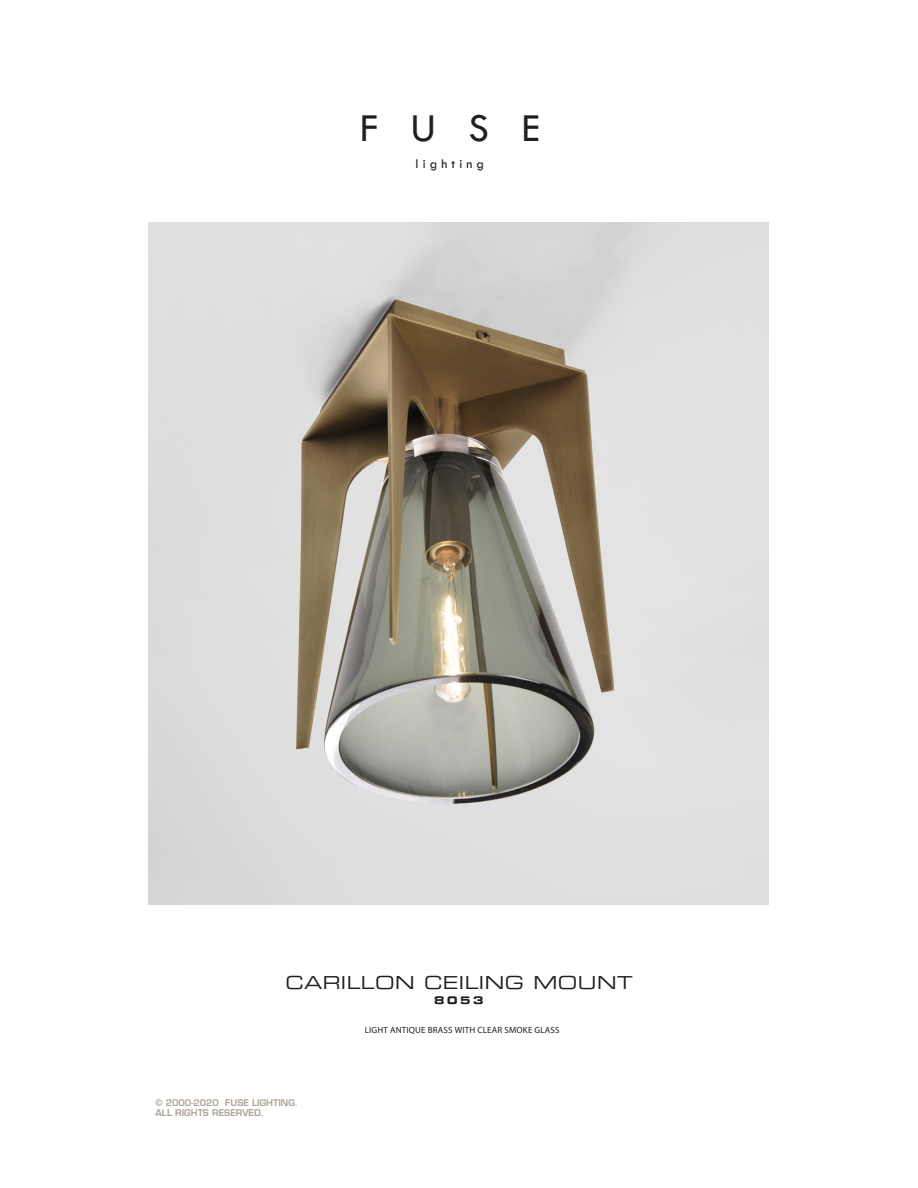
<style>
.page{position:relative;width:918px;height:1188px;background:#fff}
.page>*{position:absolute;margin:0;border:0;box-sizing:border-box;transform-origin:0 0}
.t1{font:41.1px "Tw Cen";color:#231f20}
.Product{font:18px "Eurostile LT Extended Two";letter-spacing:.025em;color:#231f20}
.t2{font:13.65px "Tw Cen";letter-spacing:.3em;color:#231f20}
.Number{font:10.5px "Eurostile LT Bold Extended Two";color:#231f20}
.t3{font:600 9px/10.8px "Eurostile LT";color:#aba399}
.Front_Caption{font:9px "Myriad Pro";letter-spacing:.02em;color:#231f20}
</style>
<div class="page">
<img style="left:148px;top:222px;width:621px;height:683px">
<h1 class="t1" style="left:360px;top:103px;width:181px">FUSE</h1>
<h3 class="t2" style="left:416px;top:155px;width:70px">lighting</h3>
<p class="Product" style="left:285px;top:970px;width:349px">CARILLON CEILING MOUNT</p>
<p class="Number" style="left:434px;top:992px;width:51px">8053</p>
<p class="Front_Caption" style="left:365px;top:1025px;width:196px">LIGHT ANTIQUE BRASS WITH CLEAR SMOKE GLASS</p>
<p class="t3" style="left:156px;top:1097px;width:144px">© 2000-2020 FUSE LIGHTING.<br>ALL RIGHTS RESERVED.</p>
</div>
